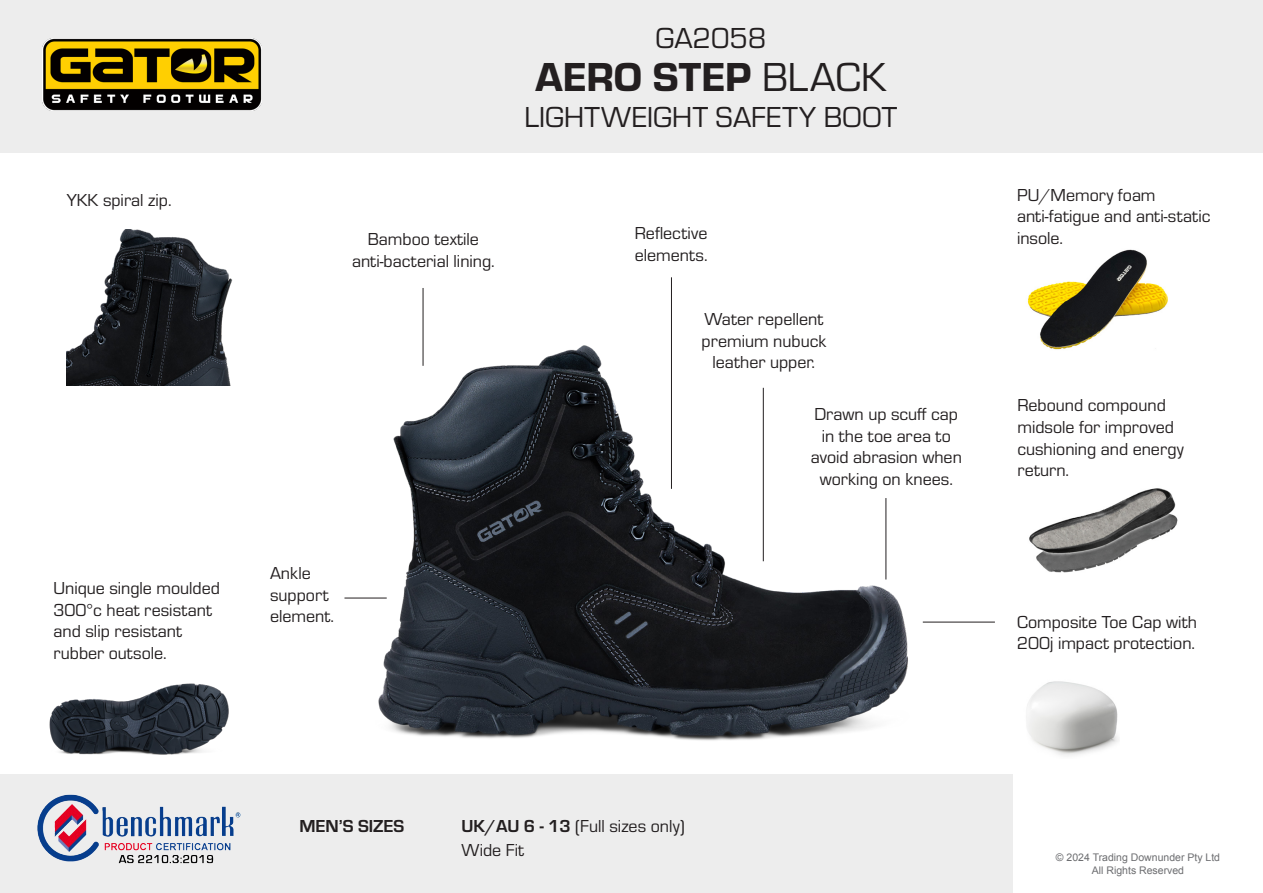
<style>
.page{position:relative;width:1263px;height:893px;background:#fff}
.page>*{position:absolute;margin:0;border:0;box-sizing:border-box;transform-origin:0 0}
.t1{font:42px "Eurostile Hea";color:#231f20}
.t2{font:30px "Eurostile";color:#231f20}
.t3{font:18px/21.6px "Eurostile";color:#231f20}
.t4{font:700 18px "Eurostile";color:#231f20}
.t5{font:10.5px/12.6px "Arial";color:#6c6d70;text-align:center}
.s1{font-family:"Eurostile"}
.s2{font-weight:700}
</style>
<div class="page">
<div style="left:0;top:0;width:1263px;height:153px;background:#ededed"></div>
<div style="left:0;top:774px;width:1013px;height:119px;background:#ededed"></div>
<img style="left:344px;top:288px;width:611px;height:453px">
<img style="left:49px;top:683px;width:180px;height:72px">
<img style="left:37px;top:794px;width:204px;height:70px">
<hr style="left:885px;top:498px;width:1px;height:81px;background:#231f20">
<hr style="left:671px;top:277px;width:1px;height:212px;background:#231f20">
<img style="left:43px;top:39px;width:218px;height:71px">
<hr style="left:923px;top:622px;width:72px;height:1px;background:#231f20">
<img style="left:1026px;top:681px;width:93px;height:75px">
<hr style="left:423px;top:288px;width:1px;height:78px;background:#231f20">
<img style="left:66px;top:230px;width:167px;height:156px">
<img style="left:1027px;top:249px;width:141px;height:101px">
<hr style="left:763px;top:388px;width:1px;height:173px;background:#231f20">
<hr style="left:344px;top:598px;width:43px;height:1px;background:#231f20">
<img style="left:1029px;top:488px;width:149px;height:84px">
<p class="t2" style="left:655px;top:18px;width:112px">GA2058</p>
<p class="t1" style="left:535px;top:48px;width:352px">AERO STEP <span class="s1">BLACK</span></p>
<p class="t2" style="left:524px;top:97px;width:374px">LIGHTWEIGHT SAFETY BOOT</p>
<p class="t3" style="left:67px;top:188px;width:106px">YKK spiral zip.</p>
<p class="t3" style="left:1017px;top:183px;width:140px">PU/Memory foam</p>
<p class="t3" style="left:1017px;top:205px;width:195px">anti-fatigue and anti-static</p>
<p class="t3" style="left:635px;top:222px;width:74px">Reflective</p>
<p class="t3" style="left:1017px;top:226px;width:48px">insole.</p>
<p class="t3" style="left:635px;top:243px;width:74px">elements.</p>
<p class="t3" style="left:352px;top:228px;width:144px;text-align:center">Bamboo textile anti-bacterial lining.</p>
<p class="t3" style="left:54px;top:576px;width:168px">Unique single moulded<br>300°c heat resistant and slip resistant rubber outsole.</p>
<p class="t3" style="left:270px;top:562px;width:66px">Ankle support element.</p>
<p class="t3" style="left:701px;top:308px;width:126px;text-align:center">Water repellent premium nubuck leather upper.</p>
<p class="t3" style="left:811px;top:403px;width:153px;text-align:center">Drawn up scuff cap in the toe area to avoid abrasion when working on knees.</p>
<p class="t3" style="left:1017px;top:394px;width:168px">Rebound compound midsole for improved cushioning and energy return.</p>
<p class="t3" style="left:1017px;top:610px;width:182px">Composite Toe Cap with<br>200j impact protection.</p>
<p class="t4" style="left:299px;top:813px;width:106px">MEN’S SIZES</p>
<p class="t3" style="left:461px;top:813px;width:225px;line-height:24px"><span class="s2">UK/AU 6 - 13</span> (Full sizes only)<br>Wide Fit</p>
<p class="t5" style="left:1056px;top:851px;width:166px">© 2024 Trading Downunder Pty Ltd<br>All Rights Reserved</p>
</div>
